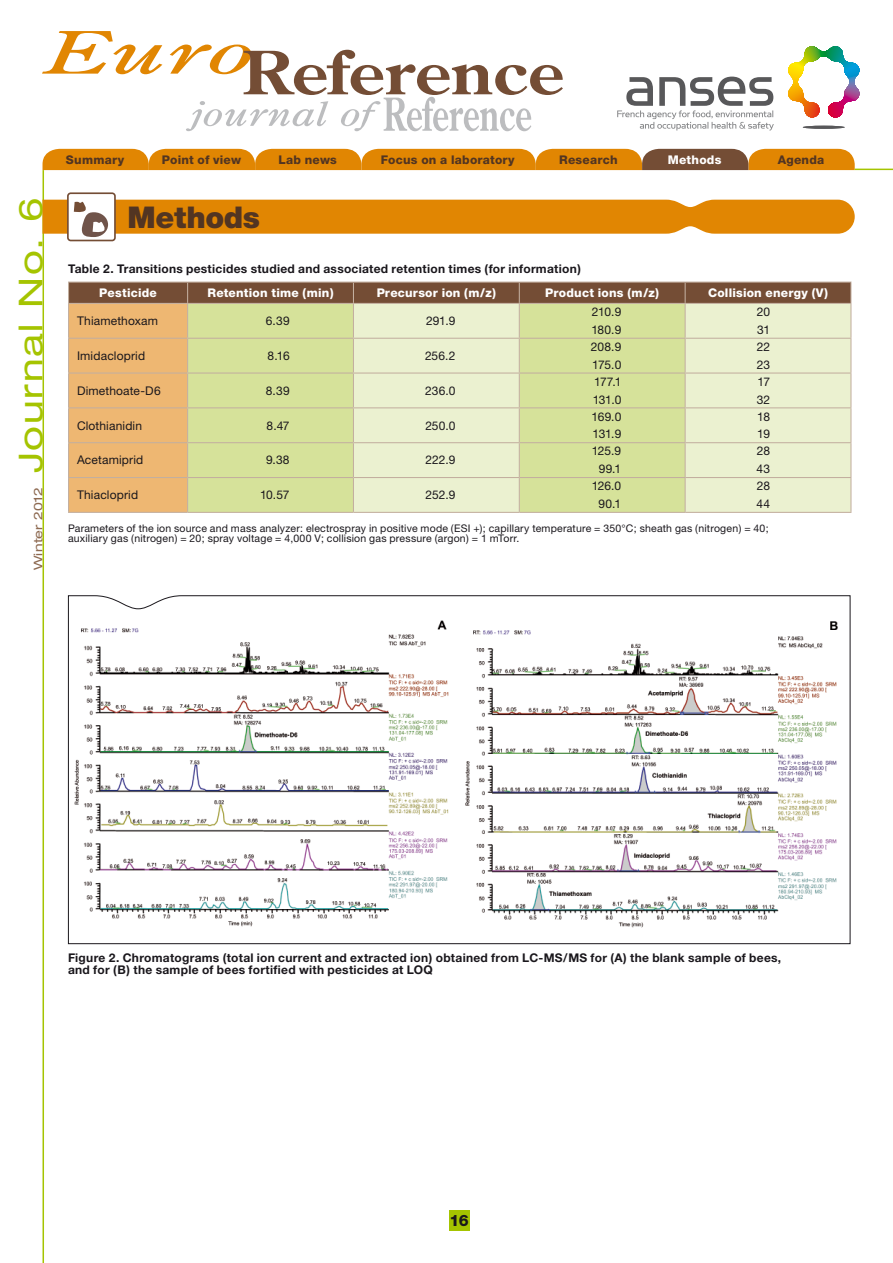
<style>
.page{position:relative;width:893px;height:1263px;background:#fff}
.page>*{position:absolute;margin:0;border:0;box-sizing:border-box;transform-origin:0 0}
.t1{font:expanded 33px "Helvetica Neue";letter-spacing:.05em;color:#a5c400;scale:1.1 1}
.t2{font:900 30px "Helvetica Neue";letter-spacing:-.015em;color:#523522}
.t3{font:800 15.75px "Helvetica Neue";color:#1a171c}
.t4{font:700 12px/12px "Helvetica Neue";letter-spacing:.025em;color:#1a171c}
.t5{font:12px/17.7px "Helvetica Neue";letter-spacing:.01em;color:#1a171c}
.t6{font:800 12px "Helvetica Neue";letter-spacing:.015em;color:#fff}
.t7{font:800 12px "Helvetica Neue";letter-spacing:.015em;color:#523522}
.t8{font:expanded 12px "Helvetica Neue";letter-spacing:.015em;color:#8d6950;scale:1.1 1}
.t9{font:10.5px/10.5px "Helvetica Neue";letter-spacing:.02em;color:#1a171c}
</style>
<div class="page">
<svg style="left:42px;top:31px;width:120px;height:43px"></svg>
<svg style="left:170px;top:45px;width:393px;height:86px"></svg>
<svg style="left:788px;top:46px;width:72px;height:72px"></svg>
<hr style="left:822px;top:82px;width:3px;height:36px;background:#e2001a">
<hr style="left:803px;top:126px;width:42px;height:3px;background:#58585a;border-radius:50%">
<svg style="left:617px;top:77px;width:157px;height:54px"></svg>
<div style="left:449px;top:1210px;width:20px;height:21px;background:#a5c400"></div>
<hr style="left:855px;top:169px;width:38px;height:1px;background:#a5c400">
<svg style="left:43px;top:149px;width:812px;height:21px;background:#d48313"></svg>
<svg style="left:68px;top:595px;width:783px;height:349px"></svg>
<svg style="left:68px;top:282px;width:783px;height:230px;background:#d8d39f"></svg>
<hr style="left:68px;top:303px;width:120px;height:1px;background:#c3af9f">
<hr style="left:68px;top:304px;width:1px;height:34px;background:#c3af9f">
<hr style="left:188px;top:303px;width:165px;height:1px;background:#c3af9f">
<hr style="left:187px;top:304px;width:1px;height:34px;background:#c3af9f">
<hr style="left:353px;top:303px;width:166px;height:1px;background:#c3af9f">
<hr style="left:353px;top:304px;width:1px;height:34px;background:#c3af9f">
<hr style="left:519px;top:303px;width:166px;height:1px;background:#c3af9f">
<hr style="left:519px;top:304px;width:1px;height:34px;background:#c3af9f">
<hr style="left:685px;top:303px;width:166px;height:1px;background:#c3af9f">
<hr style="left:685px;top:304px;width:1px;height:34px;background:#c3af9f">
<hr style="left:850px;top:304px;width:1px;height:34px;background:#c3af9f">
<hr style="left:68px;top:338px;width:120px;height:1px;background:#c3af9f">
<hr style="left:68px;top:339px;width:1px;height:33px;background:#c3af9f">
<hr style="left:188px;top:338px;width:165px;height:1px;background:#c3af9f">
<hr style="left:187px;top:339px;width:1px;height:33px;background:#c3af9f">
<hr style="left:353px;top:338px;width:166px;height:1px;background:#c3af9f">
<hr style="left:353px;top:339px;width:1px;height:33px;background:#c3af9f">
<hr style="left:519px;top:338px;width:166px;height:1px;background:#c3af9f">
<hr style="left:519px;top:339px;width:1px;height:33px;background:#c3af9f">
<hr style="left:685px;top:338px;width:166px;height:1px;background:#c3af9f">
<hr style="left:685px;top:339px;width:1px;height:33px;background:#c3af9f">
<hr style="left:850px;top:339px;width:1px;height:33px;background:#c3af9f">
<hr style="left:68px;top:372px;width:120px;height:2px;background:#c3af9f">
<hr style="left:68px;top:374px;width:1px;height:33px;background:#c3af9f">
<hr style="left:188px;top:372px;width:165px;height:2px;background:#c3af9f">
<hr style="left:187px;top:374px;width:1px;height:33px;background:#c3af9f">
<hr style="left:353px;top:372px;width:166px;height:2px;background:#c3af9f">
<hr style="left:353px;top:374px;width:1px;height:33px;background:#c3af9f">
<hr style="left:519px;top:372px;width:166px;height:2px;background:#c3af9f">
<hr style="left:519px;top:374px;width:1px;height:33px;background:#c3af9f">
<hr style="left:685px;top:372px;width:166px;height:2px;background:#c3af9f">
<hr style="left:685px;top:374px;width:1px;height:33px;background:#c3af9f">
<hr style="left:850px;top:374px;width:1px;height:33px;background:#c3af9f">
<hr style="left:68px;top:407px;width:120px;height:1px;background:#c3af9f">
<hr style="left:68px;top:408px;width:1px;height:34px;background:#c3af9f">
<hr style="left:188px;top:407px;width:165px;height:1px;background:#c3af9f">
<hr style="left:187px;top:408px;width:1px;height:34px;background:#c3af9f">
<hr style="left:353px;top:407px;width:166px;height:1px;background:#c3af9f">
<hr style="left:353px;top:408px;width:1px;height:34px;background:#c3af9f">
<hr style="left:519px;top:407px;width:166px;height:1px;background:#c3af9f">
<hr style="left:519px;top:408px;width:1px;height:34px;background:#c3af9f">
<hr style="left:685px;top:407px;width:166px;height:1px;background:#c3af9f">
<hr style="left:685px;top:408px;width:1px;height:34px;background:#c3af9f">
<hr style="left:850px;top:408px;width:1px;height:34px;background:#c3af9f">
<hr style="left:68px;top:442px;width:120px;height:1px;background:#c3af9f">
<hr style="left:68px;top:443px;width:1px;height:34px;background:#c3af9f">
<hr style="left:188px;top:442px;width:165px;height:1px;background:#c3af9f">
<hr style="left:187px;top:443px;width:1px;height:34px;background:#c3af9f">
<hr style="left:353px;top:442px;width:166px;height:1px;background:#c3af9f">
<hr style="left:353px;top:443px;width:1px;height:34px;background:#c3af9f">
<hr style="left:519px;top:442px;width:166px;height:1px;background:#c3af9f">
<hr style="left:519px;top:443px;width:1px;height:34px;background:#c3af9f">
<hr style="left:685px;top:442px;width:166px;height:1px;background:#c3af9f">
<hr style="left:685px;top:443px;width:1px;height:34px;background:#c3af9f">
<hr style="left:850px;top:443px;width:1px;height:34px;background:#c3af9f">
<hr style="left:68px;top:477px;width:120px;height:1px;background:#c3af9f">
<hr style="left:68px;top:478px;width:1px;height:34px;background:#c3af9f">
<hr style="left:188px;top:477px;width:165px;height:1px;background:#c3af9f">
<hr style="left:187px;top:478px;width:1px;height:34px;background:#c3af9f">
<hr style="left:353px;top:477px;width:166px;height:1px;background:#c3af9f">
<hr style="left:353px;top:478px;width:1px;height:34px;background:#c3af9f">
<hr style="left:519px;top:477px;width:166px;height:1px;background:#c3af9f">
<hr style="left:519px;top:478px;width:1px;height:34px;background:#c3af9f">
<hr style="left:685px;top:477px;width:166px;height:1px;background:#c3af9f">
<hr style="left:685px;top:478px;width:1px;height:34px;background:#c3af9f">
<hr style="left:850px;top:478px;width:1px;height:34px;background:#c3af9f">
<hr style="left:68px;top:512px;width:120px;height:1px;background:#c3af9f">
<hr style="left:188px;top:512px;width:165px;height:1px;background:#c3af9f">
<hr style="left:353px;top:512px;width:166px;height:1px;background:#c3af9f">
<hr style="left:519px;top:512px;width:166px;height:1px;background:#c3af9f">
<hr style="left:685px;top:512px;width:166px;height:1px;background:#c3af9f">
<hr style="left:43px;top:170px;width:1px;height:1093px;background:#a5c400">
<div style="left:67px;top:192px;width:49px;height:49px;border:2px solid #744d35;border-radius:3px"></div>
<svg style="left:43px;top:200px;width:812px;height:37px;background:#e29525"></svg>
<p class="t7" style="left:66px;top:152px;width:60px">Summary</p>
<p class="t7" style="left:162px;top:152px;width:81px">Point of view</p>
<p class="t7" style="left:279px;top:152px;width:60px">Lab news</p>
<p class="t7" style="left:381px;top:152px;width:135px">Focus on a laboratory</p>
<p class="t7" style="left:559px;top:152px;width:60px">Research</p>
<p class="t7" style="left:778px;top:152px;width:48px">Agenda</p>
<p class="t6" style="left:668px;top:152px;width:55px">Methods</p>
<h1 class="t1" style="left:11px;top:473px;width:252px;rotate:-90deg">Journal No. 6</h1>
<h2 class="t2" style="left:128px;top:199px;width:134px">Methods</h2>
<p class="t4" style="left:68px;top:262px;width:515px">Table 2. Transitions pesticides studied and associated retention times (for information)</p>
<p class="t6" style="left:99px;top:286px;width:59px">Pesticide</p>
<p class="t6" style="left:207px;top:286px;width:128px">Retention time (min)</p>
<p class="t6" style="left:377px;top:286px;width:121px">Precursor ion (m/z)</p>
<p class="t6" style="left:545px;top:286px;width:115px">Product ions (m/z)</p>
<p class="t6" style="left:708px;top:286px;width:121px">Collision energy (V)</p>
<p class="t5" style="left:77px;top:312px;width:83px">Thiamethoxam</p>
<p class="t5" style="left:266px;top:312px;width:25px">6.39</p>
<p class="t5" style="left:426px;top:312px;width:31px">291.9</p>
<p class="t5" style="left:591px;top:303px;width:31px">210.9<br>180.9</p>
<p class="t5" style="left:757px;top:303px;width:15px">20<br>31</p>
<p class="t5" style="left:77px;top:347px;width:70px">Imidacloprid</p>
<p class="t5" style="left:268px;top:347px;width:24px">8.16</p>
<p class="t5" style="left:425px;top:347px;width:32px">256.2</p>
<p class="t5" style="left:591px;top:338px;width:32px">208.9<br>175.0</p>
<p class="t5" style="left:757px;top:338px;width:15px">22<br>23</p>
<p class="t5" style="left:77px;top:381px;width:85px">Dimethoate-D6</p>
<p class="t5" style="left:266px;top:381px;width:25px">8.39</p>
<p class="t5" style="left:425px;top:381px;width:32px">236.0</p>
<p class="t5" style="left:593px;top:373px;width:30px">177.1<br>131.0</p>
<p class="t5" style="left:757px;top:373px;width:15px">17<br>32</p>
<p class="t5" style="left:77px;top:416px;width:66px">Clothianidin</p>
<p class="t5" style="left:267px;top:416px;width:25px">8.47</p>
<p class="t5" style="left:425px;top:416px;width:32px">250.0</p>
<p class="t5" style="left:591px;top:407px;width:31px">169.0<br>131.9</p>
<p class="t5" style="left:757px;top:407px;width:14px">18<br>19</p>
<p class="t5" style="left:77px;top:451px;width:68px">Acetamiprid</p>
<p class="t5" style="left:266px;top:451px;width:25px">9.38</p>
<p class="t5" style="left:425px;top:451px;width:32px">222.9</p>
<p class="t5" style="left:592px;top:442px;width:31px;text-align:center">125.9<br>99.1</p>
<p class="t5" style="left:757px;top:442px;width:15px">28<br>43</p>
<p class="t5" style="left:77px;top:486px;width:63px">Thiacloprid</p>
<p class="t5" style="left:260px;top:486px;width:31px">10.57</p>
<p class="t5" style="left:426px;top:486px;width:31px">252.9</p>
<p class="t5" style="left:592px;top:477px;width:31px;text-align:center">126.0<br>90.1</p>
<p class="t5" style="left:757px;top:477px;width:15px">28<br>44</p>
<p class="t9" style="left:68px;top:523px;width:702px">Parameters of the ion source and mass analyzer: electrospray in positive mode (ESI +); capillary temperature = 350°C; sheath gas (nitrogen) = 40; auxiliary gas (nitrogen) = 20; spray voltage = 4,000 V; collision gas pressure (argon) = 1 mTorr.</p>
<p class="t8" style="left:31px;top:570px;width:77px;rotate:-90deg">Winter 2012</p>
<p class="t4" style="left:68px;top:951px;width:715px">Figure 2. Chromatograms (total ion current and extracted ion) obtained from LC-MS/MS for (A) the blank sample of bees, and for (B) the sample of bees fortified with pesticides at LOQ</p>
<h3 class="t3" style="left:450px;top:1211px;width:21px">16</h3>
</div>
